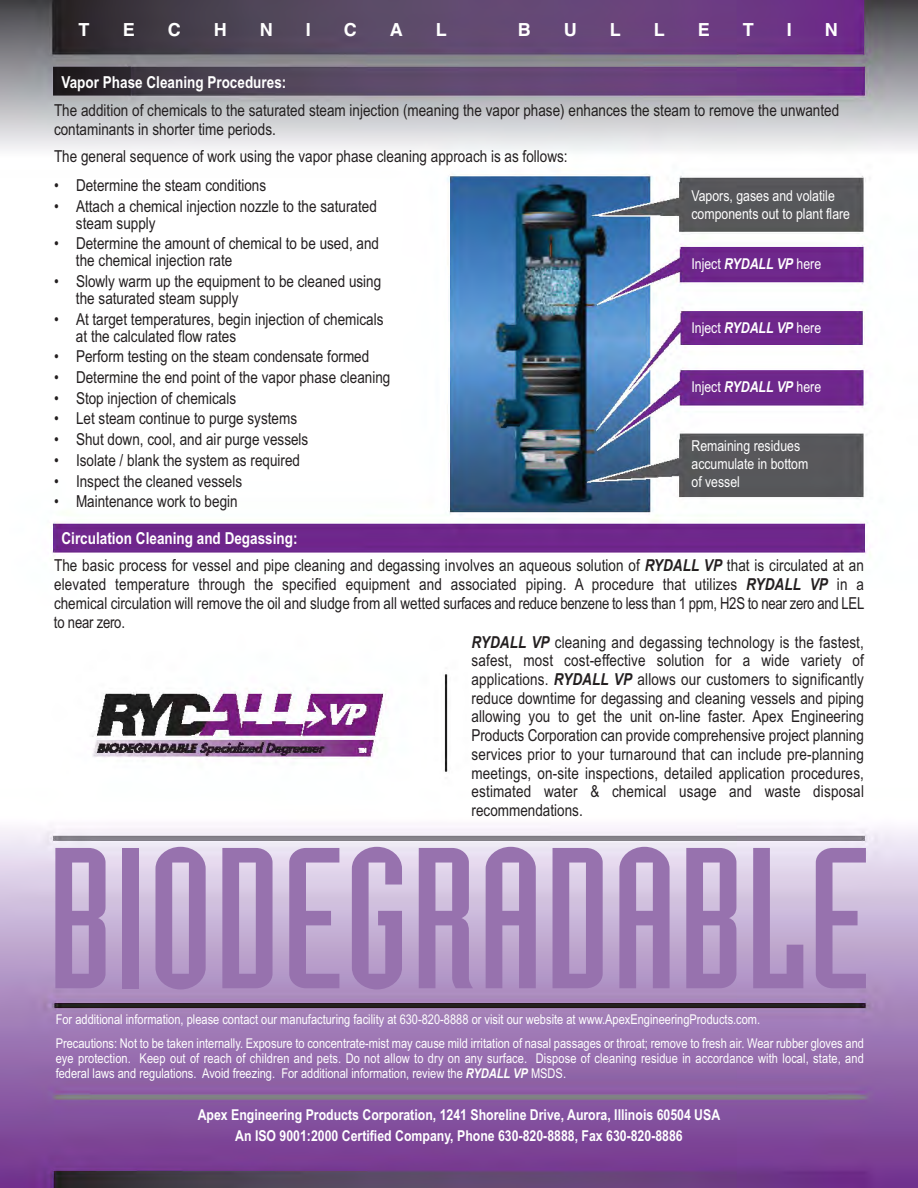
<style>
.page{position:relative;width:918px;height:1188px;background:#fff}
.page>*{position:absolute;margin:0;border:0;box-sizing:border-box;transform-origin:0 0}
.t1{font:196.5px "Industria Solid";color:#9772ae;scale:1.15 1}
.t2{font:700 18px "Helvetica";color:#fff}
.t3{font:16.5px/18.8px "Arial Narrow";color:#231f20}
.t4{font:700 16.5px "Arial Narrow";color:#fff}
.t5{font:15px/18px "Arial Narrow";color:#fff}
.t6{font:700 15px/20.7px "Arial Narrow";color:#fff;text-align:center}
.t7{font:13.5px/24px "Arial Narrow";color:#fff}
.s1{font-weight:700;font-style:italic}
</style>
<div class="page">
<img style="left:0;top:0;width:918px;height:1188px">
<p class="t2" style="left:79px;top:20px;width:12px">T</p>
<p class="t2" style="left:123px;top:20px;width:14px">E</p>
<p class="t2" style="left:168px;top:20px;width:14px">C</p>
<p class="t2" style="left:214px;top:20px;width:14px">H</p>
<p class="t2" style="left:260px;top:20px;width:14px">N</p>
<p class="t2" style="left:306px;top:20px;width:7px">I</p>
<p class="t2" style="left:344px;top:20px;width:14px">C</p>
<p class="t2" style="left:390px;top:20px;width:14px">A</p>
<p class="t2" style="left:436px;top:20px;width:12px">L</p>
<p class="t2" style="left:518px;top:20px;width:14px">B</p>
<p class="t2" style="left:564px;top:20px;width:14px">U</p>
<p class="t2" style="left:610px;top:20px;width:12px">L</p>
<p class="t2" style="left:654px;top:20px;width:12px">L</p>
<p class="t2" style="left:698px;top:20px;width:14px">E</p>
<p class="t2" style="left:743px;top:20px;width:12px">T</p>
<p class="t2" style="left:787px;top:20px;width:7px">I</p>
<p class="t2" style="left:825px;top:20px;width:14px">N</p>
<p class="t4" style="left:62px;top:72px;width:226px">Vapor Phase Cleaning Procedures:</p>
<p class="t3" style="left:54px;top:101px;width:787px">The addition of chemicals to the saturated steam injection (meaning the vapor phase) enhances the steam to remove the unwanted contaminants in shorter time periods.</p>
<p class="t3" style="left:54px;top:147px;width:515px">The general sequence of work using the vapor phase cleaning approach is as follows:</p>
<p class="t3" style="left:54px;top:176px;width:214px">• Determine the steam conditions</p>
<p class="t3" style="left:76px;top:198px;width:302px;line-height:17px;text-indent:-22px">• Attach a chemical injection nozzle to the saturated steam supply</p>
<p class="t3" style="left:76px;top:235px;width:305px;line-height:17px;text-indent:-22px">• Determine the amount of chemical to be used, and the chemical injection rate</p>
<p class="t3" style="left:76px;top:273px;width:307px;line-height:17px;text-indent:-22px">• Slowly warm up the equipment to be cleaned using the saturated steam supply</p>
<p class="t3" style="left:76px;top:310px;width:309px;line-height:17px;text-indent:-22px">• At target temperatures, begin injection of chemicals at the calculated flow rates</p>
<p class="t3" style="left:54px;top:347px;width:317px">• Perform testing on the steam condensate formed</p>
<p class="t3" style="left:54px;top:368px;width:338px">• Determine the end point of the vapor phase cleaning</p>
<p class="t3" style="left:54px;top:389px;width:184px">• Stop injection of chemicals</p>
<p class="t3" style="left:54px;top:409px;width:245px">• Let steam continue to purge systems</p>
<p class="t3" style="left:54px;top:430px;width:256px">• Shut down, cool, and air purge vessels</p>
<p class="t3" style="left:54px;top:451px;width:248px">• Isolate / blank the system as required</p>
<p class="t3" style="left:54px;top:471px;width:190px">• Inspect the cleaned vessels</p>
<p class="t3" style="left:54px;top:492px;width:185px">• Maintenance work to begin</p>
<p class="t5" style="left:692px;top:187px;width:160px">Vapors, gases and volatile components out to plant flare</p>
<p class="t5" style="left:692px;top:255px;width:131px">Inject <span class="s1">RYDALL VP</span> here</p>
<p class="t5" style="left:692px;top:318px;width:131px">Inject <span class="s1">RYDALL VP</span> here</p>
<p class="t5" style="left:692px;top:378px;width:131px">Inject <span class="s1">RYDALL VP</span> here</p>
<p class="t5" style="left:692px;top:437px;width:118px">Remaining residues accumulate in bottom of vessel</p>
<p class="t4" style="left:62px;top:528px;width:238px">Circulation Cleaning and Degassing:</p>
<p class="t3" style="left:54px;top:556px;width:812px;text-align:justify">The basic process for vessel and pipe cleaning and degassing involves an aqueous solution of <span class="s1">RYDALL VP</span> that is circulated at an elevated temperature through the specified equipment and associated piping. A procedure that utilizes <span class="s1">RYDALL VP</span> in a chemical circulation will remove the oil and sludge from all wetted surfaces and reduce benzene to less than 1 ppm, H2S to near zero and LEL to near zero.</p>
<p class="t3" style="left:472px;top:632px;width:394px;text-align:justify"><span class="s1">RYDALL VP</span> cleaning and degassing technology is the fastest, safest, most cost-effective solution for a wide variety of applications. <span class="s1">RYDALL VP</span> allows our customers to significantly reduce downtime for degassing and cleaning vessels and piping allowing you to get the unit on-line faster. Apex Engineering Products Corporation can provide comprehensive project planning services prior to your turnaround that can include pre-planning meetings, on-site inspections, detailed application procedures, estimated water &amp; chemical usage and waste disposal recommendations.</p>
<h1 class="t1" style="left:47px;top:848px;width:717px">BIODEGRADABLE</h1>
<p class="t7" style="left:56px;top:1007px;width:810px">For additional information, please contact our manufacturing facility at 630-820-8888 or visit our website at www.ApexEngineeringProducts.com.<br>Precautions: Not to be taken internally. Exposure to concentrate-mist may cause mild irritation of nasal passages or throat; remove to fresh air. Wear rubber gloves and</p>
<p class="t7" style="left:56px;top:1050px;width:810px;line-height:15px">eye protection. Keep out of reach of children and pets. Do not allow to dry on any surface. Dispose of cleaning residue in accordance with local, state, and federal laws and regulations. Avoid freezing. For additional information, review the <span class="s1">RYDALL VP</span> MSDS.</p>
<p class="t6" style="left:198px;top:1104px;width:524px">Apex Engineering Products Corporation, 1241 Shoreline Drive, Aurora, Illinois 60504 USA<br>An ISO 9001:2000 Certified Company, Phone 630-820-8888, Fax 630-820-8886</p>
</div>
